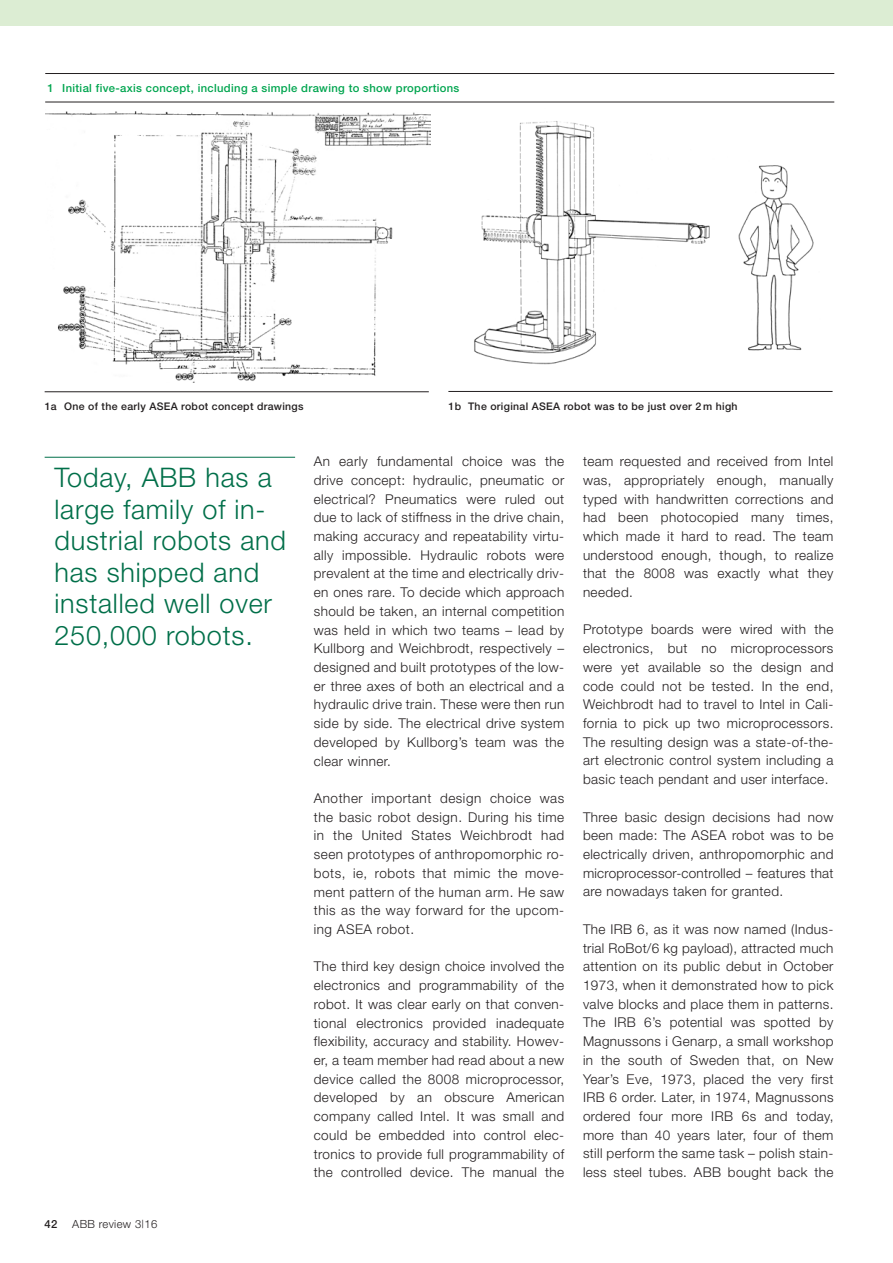
<style>
.page{position:relative;width:893px;height:1263px;background:#fff}
.page>*{position:absolute;margin:0;border:0;box-sizing:border-box;transform-origin:0 0}
.t1{font:300 27px/31.5px "Helvetica Neue";letter-spacing:.03em;color:#006f49}
.t2{font:300 13.5px/18.8px "Helvetica Neue";letter-spacing:.03em;color:#231f20;text-align:justify}
.t3{font:500 11.25px "Helvetica Neue";letter-spacing:.03em;color:#00a54f}
.t4{font:300 11.25px "Helvetica Neue";letter-spacing:.03em;color:#231f20}
.t5{font:500 11.25px "Helvetica Neue";color:#231f20}
.t6{font:500 10.5px "Helvetica Neue";letter-spacing:.03em;color:#231f20}
</style>
<div class="page">
<img style="left:45px;top:111px;width:385px;height:271px">
<img style="left:449px;top:101px;width:384px;height:264px">
<hr style="left:45px;top:73px;width:789px;height:1px;background:#231f20">
<hr style="left:45px;top:102px;width:789px;height:1px;background:#231f20">
<hr style="left:45px;top:391px;width:384px;height:1px;background:#231f20">
<hr style="left:448px;top:391px;width:385px;height:1px;background:#231f20">
<hr style="left:45px;top:457px;width:250px;height:1px;background:#006f49">
<div style="left:0;top:0;width:893px;height:26px;background:#dcedd3"></div>
<p class="t3" style="left:47px;top:81px;width:414px">1 Initial five-axis concept, including a simple drawing to show proportions</p>
<p class="t6" style="left:45px;top:400px;width:260px">1a One of the early ASEA robot concept drawings</p>
<p class="t6" style="left:449px;top:400px;width:290px">1b The original ASEA robot was to be just over 2 m high</p>
<h1 class="t1" style="left:54px;top:461px;width:233px">Today, ABB has a large family of in&shy;dustrial robots and has shipped and installed well over<br>250,000 robots.</h1>
<p class="t5" style="left:45px;top:1217px;width:14px">42</p>
<p class="t4" style="left:72px;top:1217px;width:86px">ABB review 3|16</p>
<p class="t2" style="left:314px;top:452px;width:252px">An early fundamental choice was the drive concept: hydraulic, pneumatic or electrical? Pneumatics were ruled out due to lack of stiffness in the drive chain, making accuracy and repeatability virtu&shy;ally impossible. Hydraulic robots were prevalent at the time and electrically driv&shy;en ones rare. To decide which approach should be taken, an internal competition was held in which two teams – lead by Kullborg and Weichbrodt, respectively – designed and built prototypes of the low&shy;er three axes of both an electrical and a hydraulic drive train. These were then run side by side. The electrical drive system developed by Kullborg’s team was the clear winner.</p>
<p class="t2" style="left:314px;top:788px;width:252px">Another important design choice was the basic robot design. During his time in the United States Weichbrodt had seen prototypes of anthropomorphic ro&shy;bots, ie, robots that mimic the move&shy;ment pattern of the human arm. He saw this as the way forward for the upcom&shy;ing ASEA robot.</p>
<p class="t2" style="left:314px;top:957px;width:252px">The third key design choice involved the electronics and programmability of the robot. It was clear early on that conven&shy;tional electronics provided inadequate flexibility, accuracy and stability. Howev&shy;er, a team member had read about a new device called the 8008 microprocessor, developed by an obscure American company called Intel. It was small and could be embedded into control elec&shy;tronics to provide full programmability of the controlled device. The manual the</p>
<p class="t2" style="left:583px;top:452px;width:252px">team requested and received from Intel was, appropriately enough, manually typed with handwritten corrections and had been photocopied many times, which made it hard to read. The team understood enough, though, to realize that the 8008 was exactly what they needed.</p>
<p class="t2" style="left:583px;top:620px;width:252px">Prototype boards were wired with the electronics, but no microprocessors were yet available so the design and code could not be tested. In the end, Weichbrodt had to travel to Intel in Cali&shy;fornia to pick up two microprocessors.<br>The resulting design was a state-of-the&shy;art electronic control system including a basic teach pendant and user interface.</p>
<p class="t2" style="left:583px;top:807px;width:252px">Three basic design decisions had now been made: The ASEA robot was to be electrically driven, anthropomorphic and microprocessor-controlled – features that are nowadays taken for granted.</p>
<p class="t2" style="left:583px;top:919px;width:252px">The IRB 6, as it was now named (Indus&shy;trial RoBot/6 kg payload), attracted much attention on its public debut in October 1973, when it demonstrated how to pick valve blocks and place them in patterns.<br>The IRB 6’s potential was spotted by Magnussons i Genarp, a small workshop in the south of Sweden that, on New Year’s Eve, 1973, placed the very first IRB 6 order. Later, in 1974, Magnussons ordered four more IRB 6s and today, more than 40 years later, four of them still perform the same task – polish stain&shy;less steel tubes. ABB bought back the</p>
</div>
